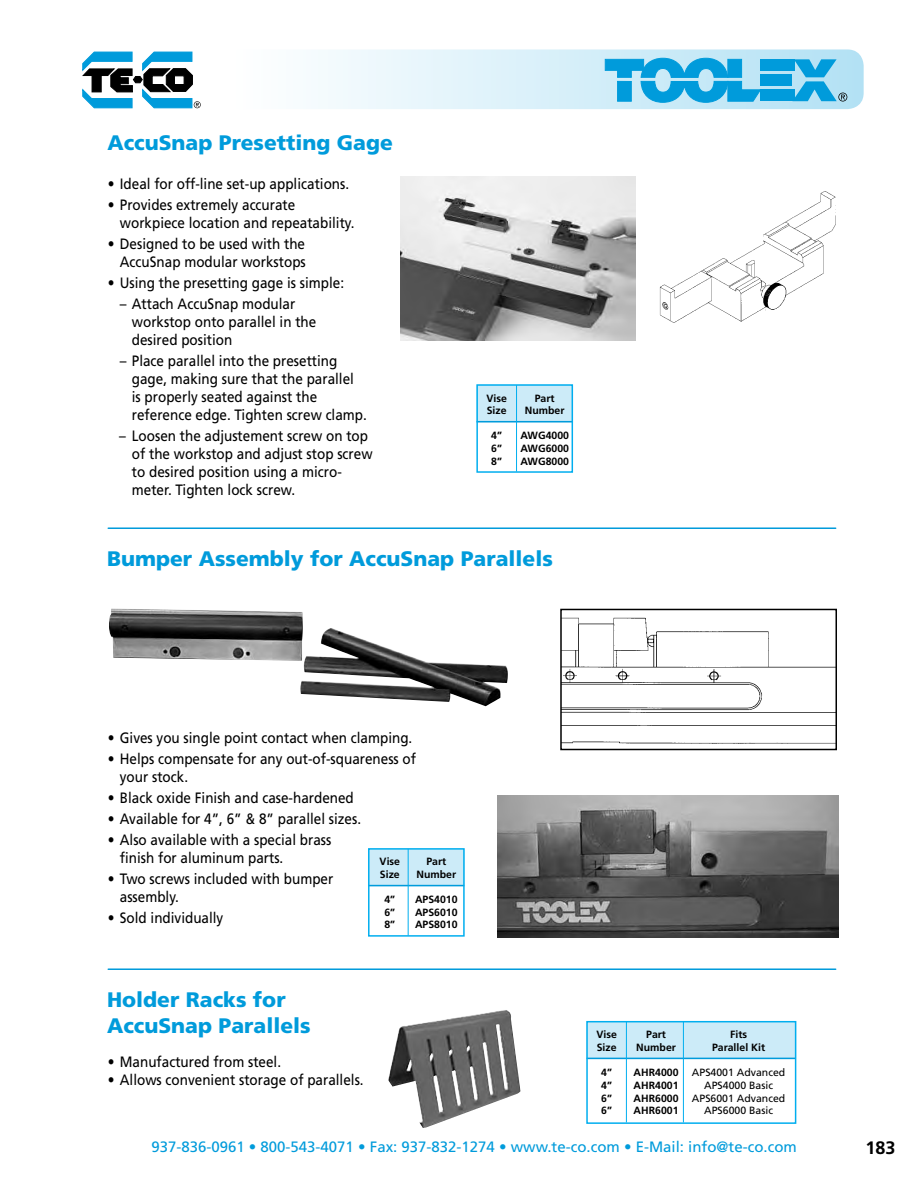
<style>
.page{position:relative;width:918px;height:1188px;background:#fff}
.page>*{position:absolute;margin:0;border:0;box-sizing:border-box;transform-origin:0 0}
.t1{font:900 21px/25.2px "Frutiger";color:#009bdb}
.t2{font:700 18px "Frutiger";color:#000}
.t3{font:15px/18px "Frutiger";color:#000;scale:.9 1}
.t4{font:15px "Frutiger";color:#009bdb}
.t5{font:700 10.5px "Frutiger";color:#000}
.t6{font:10.5px "Frutiger";color:#000}
</style>
<div class="page">
<div style="left:225px;top:49px;width:639px;height:60px;background:linear-gradient(to right,#fff,#afe0f4);border-radius:16px"></div>
<svg style="left:83px;top:52px;width:118px;height:56px"></svg>
<div style="left:760px;top:59px;width:34px;height:12px;background:#009bdb"></div>
<div style="left:760px;top:74px;width:31px;height:12px;background:#009bdb"></div>
<div style="left:760px;top:90px;width:35px;height:11px;background:#009bdb"></div>
<svg style="left:604px;top:57px;width:158px;height:46px;background:#53bbe6"></svg>
<svg style="left:792px;top:59px;width:55px;height:43px;background:#60bee5"></svg>
<img style="left:388px;top:1010px;width:132px;height:118px">
<img style="left:109px;top:609px;width:399px;height:97px">
<hr style="left:108px;top:968px;width:728px;height:2px;background:#009bdb">
<img style="left:401px;top:177px;width:234px;height:163px">
<div style="left:476px;top:385px;width:97px;height:37px;background:#ccebf8;border:1px solid #ccebf8"></div>
<hr style="left:477px;top:421px;width:96px;height:1px;background:#009bdb">
<div style="left:476px;top:384px;width:97px;height:89px;border:2px solid #00aeef"></div>
<hr style="left:516px;top:385px;width:1px;height:87px;background:#00aeef">
<img style="left:497px;top:796px;width:341px;height:141px">
<div style="left:368px;top:849px;width:97px;height:37px;background:#ccebf8;border:1px solid #ccebf8"></div>
<hr style="left:368px;top:885px;width:96px;height:1px;background:#009bdb">
<div style="left:368px;top:848px;width:97px;height:89px;border:2px solid #00aeef"></div>
<hr style="left:408px;top:849px;width:1px;height:86px;background:#00aeef">
<div style="left:586px;top:1021px;width:210px;height:38px;background:#ccebf8"></div>
<hr style="left:587px;top:1058px;width:208px;height:1px;background:#009bdb">
<div style="left:586px;top:1021px;width:210px;height:103px;border:2px solid #00aeef"></div>
<hr style="left:683px;top:1022px;width:1px;height:100px;background:#00aeef">
<hr style="left:626px;top:1022px;width:1px;height:100px;background:#00aeef">
<hr style="left:108px;top:527px;width:728px;height:2px;background:#009bdb">
<img style="left:659px;top:191px;width:177px;height:132px">
<div style="left:560px;top:609px;width:277px;height:141px;border:2px solid #000"></div>
<img style="left:562px;top:618px;width:275px;height:126px">
<h1 class="t1" style="left:107px;top:130px;width:287px">AccuSnap Presetting Gage</h1>
<p class="t3" style="left:108px;top:175px;width:270px">• Ideal for off-line set-up applications.</p>
<p class="t3" style="left:120px;top:196px;width:262px;text-indent:-12px">• Provides extremely accurate workpiece location and repeatability.</p>
<p class="t3" style="left:108px;top:235px;width:222px;text-align:right">• Designed to be used with the<br>AccuSnap modular workstops</p>
<p class="t3" style="left:108px;top:274px;width:264px">• Using the presetting gage is simple:</p>
<p class="t3" style="left:132px;top:295px;width:207px;text-indent:-12px">– Attach AccuSnap modular workstop onto parallel in the desired position</p>
<p class="t3" style="left:132px;top:352px;width:263px;text-indent:-12px">– Place parallel into the presetting gage, making sure that the parallel<br>is properly seated against the reference edge. Tighten screw clamp.</p>
<p class="t3" style="left:132px;top:427px;width:269px;text-indent:-13px">– Loosen the adjustement screw on top of the workstop and adjust stop screw to desired position using a micro&shy;meter. Tighten lock screw.</p>
<p class="t5" style="left:486px;top:392px;width:22px">Vise</p>
<p class="t5" style="left:535px;top:392px;width:21px">Part</p>
<p class="t5" style="left:487px;top:404px;width:21px">Size</p>
<p class="t5" style="left:525px;top:404px;width:41px">Number</p>
<p class="t5" style="left:491px;top:430px;width:12px">4”</p>
<p class="t5" style="left:520px;top:430px;width:50px">AWG4000</p>
<p class="t5" style="left:491px;top:442px;width:12px">6”</p>
<p class="t5" style="left:520px;top:442px;width:50px">AWG6000</p>
<p class="t5" style="left:491px;top:455px;width:12px">8”</p>
<p class="t5" style="left:520px;top:455px;width:50px">AWG8000</p>
<h1 class="t1" style="left:107px;top:546px;width:447px">Bumper Assembly for AccuSnap Parallels</h1>
<p class="t3" style="left:108px;top:728px;width:340px">• Gives you single point contact when clamping.</p>
<p class="t3" style="left:120px;top:749px;width:331px;text-indent:-12px">• Helps compensate for any out-of-squareness of your stock.</p>
<p class="t3" style="left:108px;top:788px;width:275px">• Black oxide Finish and case-hardened</p>
<p class="t3" style="left:108px;top:809px;width:283px">• Available for 4”, 6” &amp; 8” parallel sizes.</p>
<p class="t3" style="left:120px;top:830px;width:237px;text-indent:-12px">• Also available with a special brass finish for aluminum parts.</p>
<p class="t3" style="left:120px;top:869px;width:239px;text-indent:-12px">• Two screws included with bumper assembly.</p>
<p class="t3" style="left:108px;top:908px;width:130px">• Sold individually</p>
<p class="t5" style="left:380px;top:856px;width:22px">Vise</p>
<p class="t5" style="left:426px;top:856px;width:21px">Part</p>
<p class="t5" style="left:380px;top:868px;width:21px">Size</p>
<p class="t5" style="left:417px;top:868px;width:41px">Number</p>
<p class="t5" style="left:384px;top:893px;width:12px">4”</p>
<p class="t5" style="left:415px;top:893px;width:44px">APS4010</p>
<p class="t5" style="left:384px;top:906px;width:12px">6”</p>
<p class="t5" style="left:415px;top:906px;width:44px">APS6010</p>
<p class="t5" style="left:384px;top:919px;width:12px">8”</p>
<p class="t5" style="left:415px;top:919px;width:44px">APS8010</p>
<h1 class="t1" style="left:107px;top:987px;width:205px">Holder Racks for<br>AccuSnap Parallels</h1>
<p class="t3" style="left:108px;top:1052px;width:194px">• Manufactured from steel.</p>
<p class="t3" style="left:108px;top:1070px;width:286px">• Allows convenient storage of parallels.</p>
<p class="t5" style="left:596px;top:1028px;width:22px">Vise</p>
<p class="t5" style="left:646px;top:1028px;width:21px">Part</p>
<p class="t5" style="left:730px;top:1028px;width:18px">Fits</p>
<p class="t5" style="left:597px;top:1041px;width:21px">Size</p>
<p class="t5" style="left:636px;top:1041px;width:41px">Number</p>
<p class="t5" style="left:712px;top:1041px;width:55px">Parallel Kit</p>
<p class="t5" style="left:601px;top:1067px;width:12px">4”</p>
<p class="t5" style="left:634px;top:1067px;width:46px">AHR4000</p>
<p class="t6" style="left:692px;top:1067px;width:95px">APS4001 Advanced</p>
<p class="t5" style="left:601px;top:1079px;width:12px">4”</p>
<p class="t5" style="left:634px;top:1079px;width:46px">AHR4001</p>
<p class="t6" style="left:704px;top:1079px;width:70px">APS4000 Basic</p>
<p class="t5" style="left:601px;top:1092px;width:12px">6”</p>
<p class="t5" style="left:634px;top:1092px;width:46px">AHR6000</p>
<p class="t6" style="left:692px;top:1092px;width:95px">APS6001 Advanced</p>
<p class="t5" style="left:601px;top:1104px;width:12px">6”</p>
<p class="t5" style="left:634px;top:1104px;width:46px">AHR6001</p>
<p class="t6" style="left:704px;top:1104px;width:70px">APS6000 Basic</p>
<p class="t4" style="left:151px;top:1138px;width:647px">937-836-0961 • 800-543-4071 • Fax: 937-832-1274 • www.te-co.com • E-Mail: info@te-co.com</p>
<p class="t2" style="left:866px;top:1137px;width:32px">183</p>
</div>
